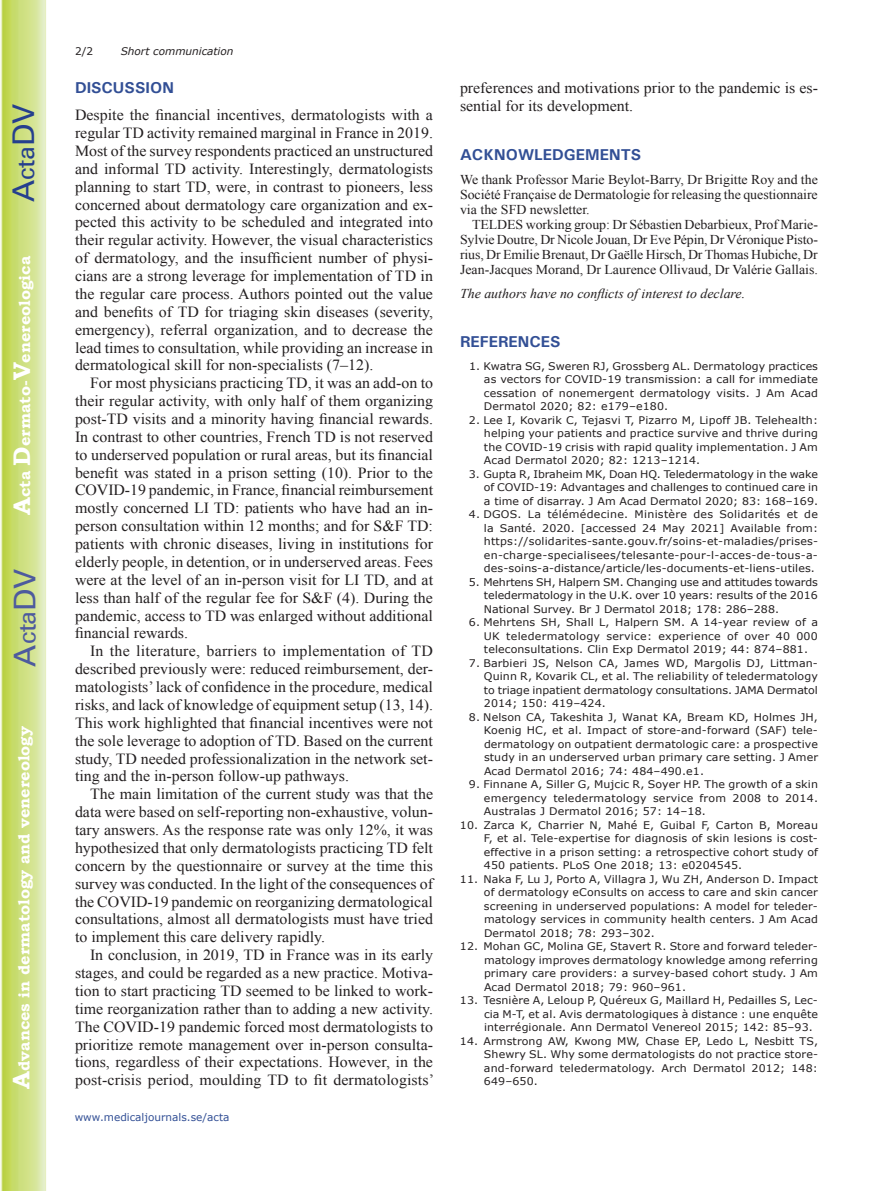
<style>
.page{position:relative;width:893px;height:1191px;background:#fff}
.page>*{position:absolute;margin:0;border:0;box-sizing:border-box;transform-origin:0 0}
.t1{font:30px "Univers";color:#4d5a9e}
.t2{font:30px "Univers";color:#253f8e}
.t3{font:700 15.75px "Bookman Old Style";color:#fff}
.t4{font:700 15.75px "Univers";color:#324f95}
.t5{font:15.45px/17.9px "Times New Roman";color:#231f20;text-align:justify}
.t6{font:13.5px/15px "Times New Roman";color:#231f20;text-align:justify}
.t7{font:italic 13.5px "Times New Roman";color:#231f20}
.t8{font:10.5px/13.5px "Verdana";letter-spacing:.01em;color:#231f20;text-align:justify;scale:1.05 1}
.t9{font:10.5px "Verdana";color:#324f95}
.t10{font:italic 10.5px "Verdana";color:#231f20}
.t11{font:10.5px "Verdana";letter-spacing:.01em;color:#231f20}
.s1{font-size:24px}
</style>
<div class="page">
<svg style="left:1px;top:0;width:45px;height:1191px;background:#cfe084"></svg>
<h1 class="t2" style="left:6px;top:202px;width:100px;rotate:-90deg">A<span class="s1">cta</span>DV</h1>
<p class="t3" style="left:15px;top:515px;width:260px;rotate:-90deg"><span class="s1">A</span>cta <span class="s1">D</span>ermato-<span class="s1">V</span>enereologica</p>
<h1 class="t1" style="left:7px;top:666px;width:100px;rotate:-90deg">A<span class="s1">cta</span>DV</h1>
<p class="t3" style="left:15px;top:1088px;width:364px;rotate:-90deg"><span class="s1">A</span>dvances in dermatology and venereology</p>
<p class="t11" style="left:75px;top:44px;width:20px">2/2</p>
<p class="t10" style="left:121px;top:44px;width:114px">Short communication</p>
<p class="t4" style="left:75px;top:78px;width:100px">DISCUSSION</p>
<p class="t5" style="left:75px;top:106px;width:360px">Despite the financial incentives, dermatologists with a regular TD activity remained marginal in France in 2019.<br>Most of the survey respondents practiced an unstructured and informal TD activity. Interestingly, dermatologists planning to start TD, were, in contrast to pioneers, less concerned about dermatology care organization and ex&shy;pected this activity to be scheduled and integrated into their regular activity. However, the visual characteristics of dermatology, and the insufficient number of physi&shy;cians are a strong leverage for implementation of TD in the regular care process. Authors pointed out the value and benefits of TD for triaging skin diseases (severity, emergency), referral organization, and to decrease the lead times to consultation, while providing an increase in dermatological skill for non-specialists (7–12).</p>
<p class="t5" style="left:75px;top:374px;width:360px;text-indent:15px">For most physicians practicing TD, it was an add-on to their regular activity, with only half of them organizing post-TD visits and a minority having financial rewards.<br>In contrast to other countries, French TD is not reserved to underserved population or rural areas, but its financial benefit was stated in a prison setting (10). Prior to the COVID-19 pandemic, in France, financial reimbursement mostly concerned LI TD: patients who have had an in&shy;person consultation within 12 months; and for S&amp;F TD: patients with chronic diseases, living in institutions for elderly people, in detention, or in underserved areas. Fees were at the level of an in-person visit for LI TD, and at less than half of the regular fee for S&amp;F (4). During the pandemic, access to TD was enlarged without additional financial rewards.</p>
<p class="t5" style="left:75px;top:642px;width:360px;text-indent:15px">In the literature, barriers to implementation of TD described previously were: reduced reimbursement, der&shy;matologists’ lack of confidence in the procedure, medical risks, and lack of knowledge of equipment setup (13, 14).<br>This work highlighted that financial incentives were not the sole leverage to adoption of TD. Based on the current study, TD needed professionalization in the network set&shy;ting and the in-person follow-up pathways.</p>
<p class="t5" style="left:75px;top:785px;width:360px;text-indent:15px">The main limitation of the current study was that the data were based on self-reporting non-exhaustive, volun&shy;tary answers. As the response rate was only 12%, it was hypothesized that only dermatologists practicing TD felt concern by the questionnaire or survey at the time this survey was conducted. In the light of the consequences of the COVID-19 pandemic on reorganizing dermatological consultations, almost all dermatologists must have tried to implement this care delivery rapidly.</p>
<p class="t5" style="left:75px;top:945px;width:361px;text-indent:15px">In conclusion, in 2019, TD in France was in its early stages, and could be regarded as a new practice. Motiva&shy;tion to start practicing TD seemed to be linked to work&shy;time reorganization rather than to adding a new activity.<br>The COVID-19 pandemic forced most dermatologists to prioritize remote management over in-person consulta&shy;tions, regardless of their expectations. However, in the post-crisis period, moulding TD to fit dermatologists’</p>
<p class="t9" style="left:75px;top:1110px;width:156px">www.medicaljournals.se/acta</p>
<p class="t5" style="left:460px;top:79px;width:359px">preferences and motivations prior to the pandemic is es&shy;sential for its development.</p>
<p class="t4" style="left:460px;top:145px;width:183px">ACKNOWLEDGEMENTS</p>
<p class="t6" style="left:460px;top:172px;width:359px">We thank Professor Marie Beylot-Barry, Dr Brigitte Roy and the Société Française de Dermatologie for releasing the questionnaire via the SFD newsletter.</p>
<p class="t6" style="left:460px;top:217px;width:359px;text-indent:12px">TELDES working group: Dr Sébastien Debarbieux, Prof Marie-Sylvie Doutre, Dr Nicole Jouan, Dr Eve Pépin, Dr Véronique Pisto&shy;rius, Dr Emilie Brenaut, Dr Gaëlle Hirsch, Dr Thomas Hubiche, Dr Jean-Jacques Morand, Dr Laurence Ollivaud, Dr Valérie Gallais.</p>
<p class="t7" style="left:460px;top:284px;width:287px">The authors have no conflicts of interest to declare.</p>
<p class="t4" style="left:460px;top:331px;width:102px">REFERENCES</p>
<p class="t8" style="left:484px;top:359px;width:320px;text-indent:-15px">1. Kwatra SG, Sweren RJ, Grossberg AL. Dermatology practices as vectors for COVID-19 transmission: a call for immediate cessation of nonemergent dermatology visits. J Am Acad Dermatol 2020; 82: e179–e180.</p>
<p class="t8" style="left:484px;top:413px;width:320px;text-indent:-15px">2. Lee I, Kovarik C, Tejasvi T, Pizarro M, Lipoff JB. Telehealth: helping your patients and practice survive and thrive during the COVID-19 crisis with rapid quality implementation. J Am Acad Dermatol 2020; 82: 1213–1214.</p>
<p class="t8" style="left:484px;top:467px;width:320px;text-indent:-15px">3. Gupta R, Ibraheim MK, Doan HQ. Teledermatology in the wake of COVID-19: Advantages and challenges to continued care in a time of disarray. J Am Acad Dermatol 2020; 83: 168–169.</p>
<p class="t8" style="left:484px;top:507px;width:320px;text-indent:-15px">4. DGOS. La télémédecine. Ministère des Solidarités et de la Santé. 2020. [accessed 24 May 2021] Available from: https://solidarites-sante.gouv.fr/soins-et-maladies/prises&shy;en-charge-specialisees/telesante-pour-l-acces-de-tous-a&shy;des-soins-a-distance/article/les-documents-et-liens-utiles.</p>
<p class="t8" style="left:484px;top:575px;width:319px;text-indent:-15px">5. Mehrtens SH, Halpern SM. Changing use and attitudes towards teledermatology in the U.K. over 10 years: results of the 2016<br>National Survey. Br J Dermatol 2018; 178: 286–288.</p>
<p class="t8" style="left:484px;top:616px;width:320px;text-indent:-15px">6. Mehrtens SH, Shall L, Halpern SM. A 14-year review of a UK teledermatology service: experience of over 40 000 teleconsultations. Clin Exp Dermatol 2019; 44: 874–881.</p>
<p class="t8" style="left:484px;top:656px;width:320px;text-indent:-15px">7. Barbieri JS, Nelson CA, James WD, Margolis DJ, Littman-Quinn R, Kovarik CL, et al. The reliability of teledermatology to triage inpatient dermatology consultations. JAMA Dermatol 2014; 150: 419–424.</p>
<p class="t8" style="left:484px;top:710px;width:320px;text-indent:-15px">8. Nelson CA, Takeshita J, Wanat KA, Bream KD, Holmes JH, Koenig HC, et al. Impact of store-and-forward (SAF) tele&shy;dermatology on outpatient dermatologic care: a prospective study in an underserved urban primary care setting. J Amer Acad Dermatol 2016; 74: 484–490.e1.</p>
<p class="t8" style="left:484px;top:777px;width:320px;text-indent:-15px">9. Finnane A, Siller G, Mujcic R, Soyer HP. The growth of a skin emergency teledermatology service from 2008 to 2014.<br>Australas J Dermatol 2016; 57: 14–18.</p>
<p class="t8" style="left:484px;top:818px;width:320px;text-indent:-24px">10. Zarca K, Charrier N, Mahé E, Guibal F, Carton B, Moreau F, et al. Tele-expertise for diagnosis of skin lesions is cost&shy;effective in a prison setting: a retrospective cohort study of 450 patients. PLoS One 2018; 13: e0204545.</p>
<p class="t8" style="left:484px;top:872px;width:320px;text-indent:-24px">11. Naka F, Lu J, Porto A, Villagra J, Wu ZH, Anderson D. Impact of dermatology eConsults on access to care and skin cancer screening in underserved populations: A model for teleder&shy;matology services in community health centers. J Am Acad Dermatol 2018; 78: 293–302.</p>
<p class="t8" style="left:484px;top:939px;width:320px;text-indent:-24px">12. Mohan GC, Molina GE, Stavert R. Store and forward teleder&shy;matology improves dermatology knowledge among referring primary care providers: a survey-based cohort study. J Am Acad Dermatol 2018; 79: 960–961.</p>
<p class="t8" style="left:484px;top:993px;width:320px;text-indent:-24px">13. Tesnière A, Leloup P, Quéreux G, Maillard H, Pedailles S, Lec&shy;cia M-T, et al. Avis dermatologiques à distance : une enquête interrégionale. Ann Dermatol Venereol 2015; 142: 85–93.</p>
<p class="t8" style="left:484px;top:1034px;width:320px;text-indent:-24px">14. Armstrong AW, Kwong MW, Chase EP, Ledo L, Nesbitt TS, Shewry SL. Why some dermatologists do not practice store&shy;and-forward teledermatology. Arch Dermatol 2012; 148:<br>649–650.</p>
</div>
